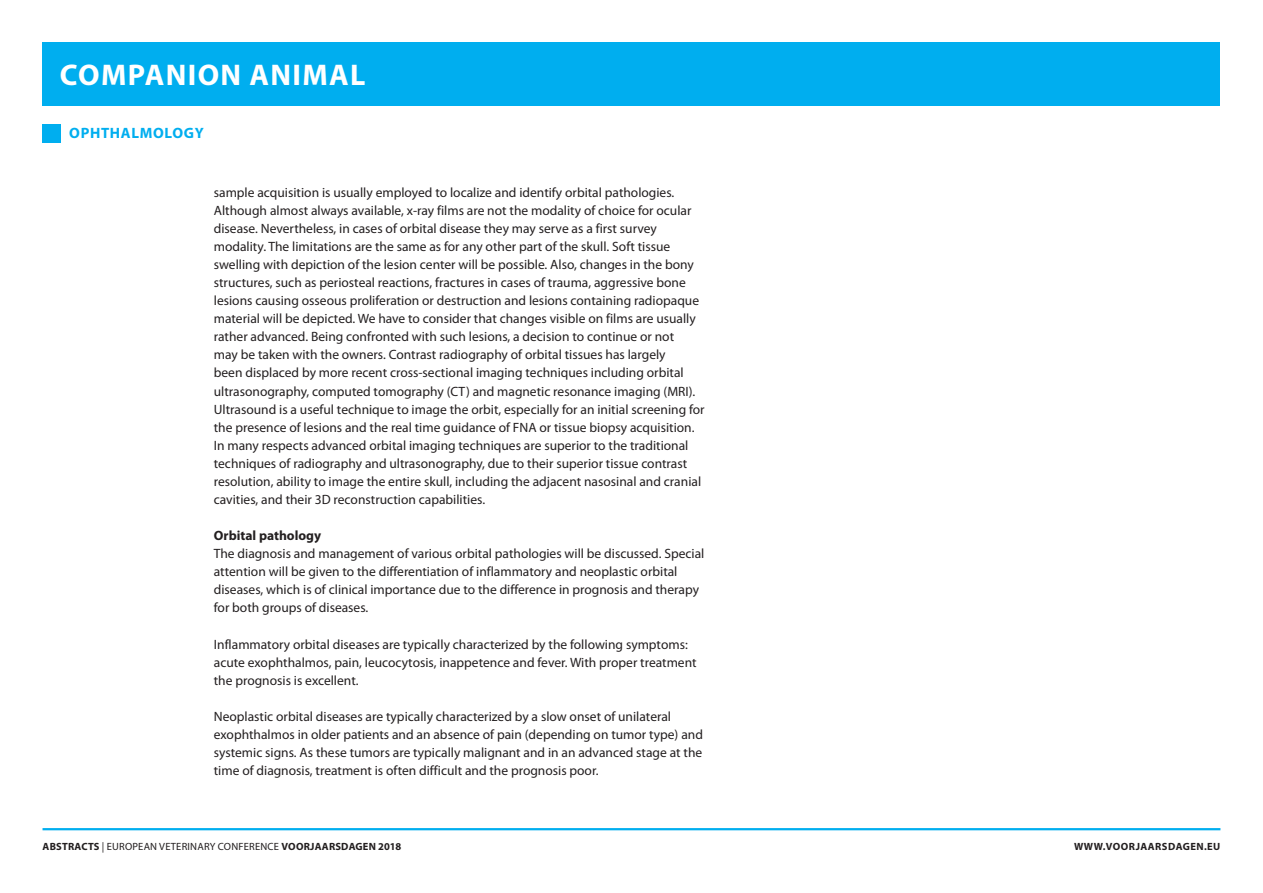
<style>
.page{position:relative;width:1263px;height:893px;background:#fff}
.page>*{position:absolute;margin:0;border:0;box-sizing:border-box;transform-origin:0 0}
.t1{font:700 30px "Myriad Pro";letter-spacing:.045em;color:#fff}
.t2{font:700 15px "Myriad Pro";letter-spacing:.045em;color:#00aeef}
.t3{font:13.5px/18.1px "Myriad Pro";color:#231f20}
.t4{font:700 13.5px "Myriad Pro";color:#231f20}
.t5{font:10.5px "Myriad Pro";letter-spacing:.02em;color:#231f20}
.t6{font:700 10.5px "Myriad Pro";letter-spacing:.045em;color:#231f20}
.s1{font-weight:700}
</style>
<div class="page">
<div style="left:43px;top:43px;width:1177px;height:63px;background:#00aeef"></div>
<hr style="left:43px;top:828px;width:1177px;height:2px;background:#00aeef">
<div style="left:43px;top:124px;width:18px;height:18px;background:#00aeef"></div>
<hr style="left:1262px;top:43px;width:1px;height:31px;background:#ed028c">
<h1 class="t1" style="left:60px;top:58px;width:307px">COMPANION ANIMAL</h1>
<p class="t2" style="left:69px;top:125px;width:136px">OPHTHALMOLOGY</p>
<p class="t3" style="left:214px;top:183px;width:492px">sample acquisition is usually employed to localize and identify orbital pathologies.<br>Although almost always available, x-ray films are not the modality of choice for ocular disease. Nevertheless, in cases of orbital disease they may serve as a first survey modality. The limitations are the same as for any other part of the skull. Soft tissue swelling with depiction of the lesion center will be possible. Also, changes in the bony structures, such as periosteal reactions, fractures in cases of trauma, aggressive bone lesions causing osseous proliferation or destruction and lesions containing radiopaque material will be depicted. We have to consider that changes visible on films are usually rather advanced. Being confronted with such lesions, a decision to continue or not<br>may be taken with the owners. Contrast radiography of orbital tissues has largely<br>been displaced by more recent cross-sectional imaging techniques including orbital ultrasonography, computed tomography (CT) and magnetic resonance imaging (MRI).<br>Ultrasound is a useful technique to image the orbit, especially for an initial screening for the presence of lesions and the real time guidance of FNA or tissue biopsy acquisition.<br>In many respects advanced orbital imaging techniques are superior to the traditional techniques of radiography and ultrasonography, due to their superior tissue contrast resolution, ability to image the entire skull, including the adjacent nasosinal and cranial cavities, and their 3D reconstruction capabilities.</p>
<p class="t4" style="left:214px;top:528px;width:109px">ORBITAL PATHOLOGY</p>
<p class="t3" style="left:214px;top:545px;width:492px">The diagnosis and management of various orbital pathologies will be discussed. Special attention will be given to the differentiation of inflammatory and neoplastic orbital diseases, which is of clinical importance due to the difference in prognosis and therapy for both groups of diseases.</p>
<p class="t3" style="left:214px;top:635px;width:484px">Inflammatory orbital diseases are typically characterized by the following symptoms: acute exophthalmos, pain, leucocytosis, inappetence and fever. With proper treatment the prognosis is excellent.</p>
<p class="t3" style="left:214px;top:707px;width:491px">Neoplastic orbital diseases are typically characterized by a slow onset of unilateral exophthalmos in older patients and an absence of pain (depending on tumor type) and systemic signs. As these tumors are typically malignant and in an advanced stage at the time of diagnosis, treatment is often difficult and the prognosis poor.</p>
<p class="t5" style="left:43px;top:841px;width:360px"><span class="s1">ABSTRACTS</span> | European Veterinary Conference <span class="s1">VOORJAARSDAGEN 2018</span></p>
<p class="t6" style="left:1074px;top:841px;width:148px">WWW.VOORJAARSDAGEN.EU</p>
</div>
